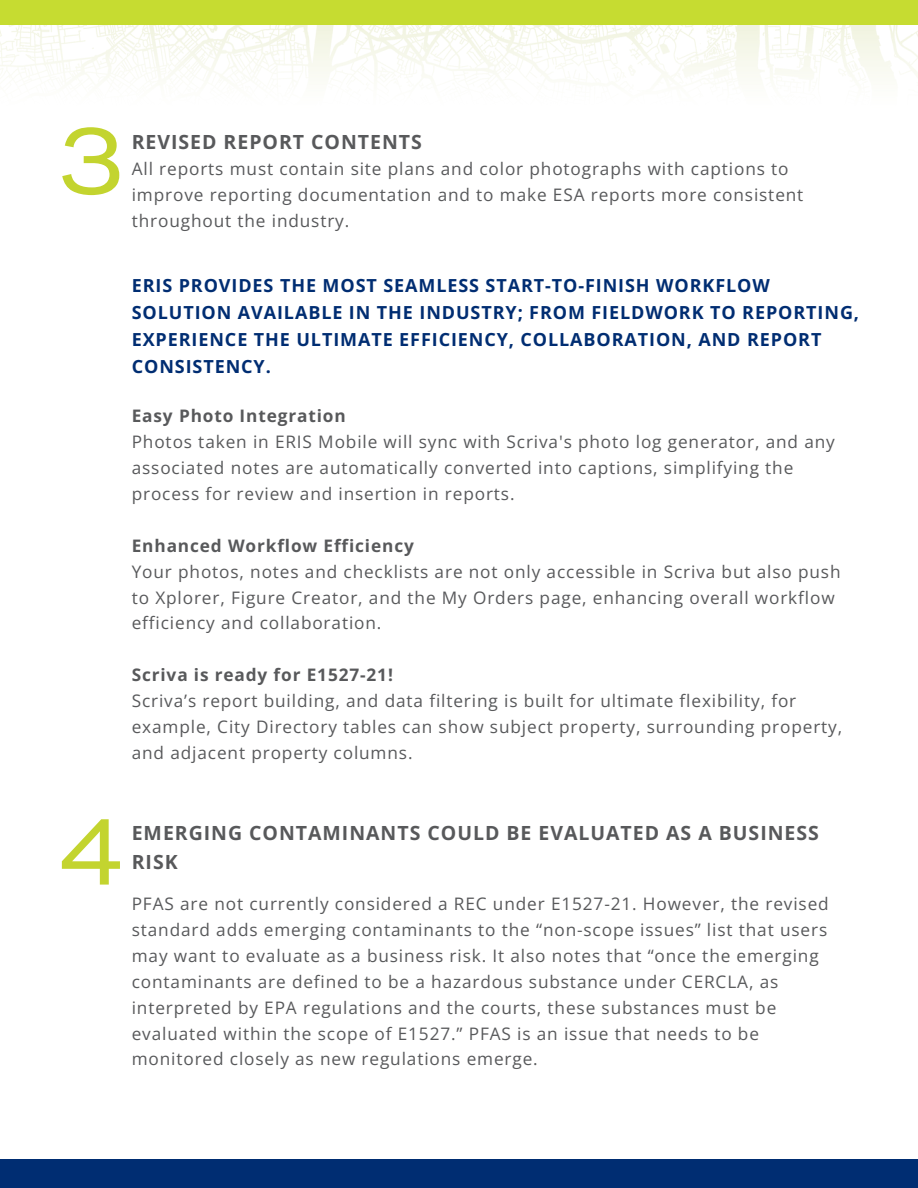
<style>
.page{position:relative;width:918px;height:1188px;background:#fff}
.page>*{position:absolute;margin:0;border:0;box-sizing:border-box;transform-origin:0 0}
.t1{font:expanded 94.95px "Akzidenz Grotesk Std";color:#c3d42f}
.t2{font:700 19.5px "Open Sans";letter-spacing:.05em;color:#58595b}
.t3{font:700 18px/27px "Open Sans";letter-spacing:.05em;color:#002d72}
.t4{font:17.25px/25.8px "Open Sans";letter-spacing:.05em;color:#58595b}
.t5{font:700 17.25px "Open Sans";letter-spacing:.05em;color:#58595b}
</style>
<div class="page">
<img style="left:0;top:25px;width:918px;height:54px">
<div style="left:0;top:0;width:918px;height:25px;background:#c6dc31"></div>
<div style="left:0;top:1160px;width:918px;height:28px;background:#002d72"></div>
<h1 class="t1" style="left:58px;top:106px;width:69px">3</h1>
<p class="t2" style="left:132px;top:128px;width:292px">REVISED REPORT CONTENTS</p>
<p class="t4" style="left:132px;top:156px;width:673px">All reports must contain site plans and color photographs with captions to improve reporting documentation and to make ESA reports more consistent throughout the industry.</p>
<p class="t3" style="left:132px;top:272px;width:729px">ERIS PROVIDES THE MOST SEAMLESS START-TO-FINISH WORKFLOW SOLUTION AVAILABLE IN THE INDUSTRY; FROM FIELDWORK TO REPORTING, EXPERIENCE THE ULTIMATE EFFICIENCY, COLLABORATION, AND REPORT CONSISTENCY.</p>
<p class="t5" style="left:132px;top:404px;width:215px">Easy Photo Integration</p>
<h1 class="t4" style="left:132px;top:429px;width:705px">Photos taken in ERIS Mobile will sync with Scriva's photo log generator, and any associated notes are automatically converted into captions, simplifying the process for review and insertion in reports.</h1>
<p class="t5" style="left:132px;top:533px;width:284px">Enhanced Workflow Efficiency</p>
<h1 class="t4" style="left:132px;top:558px;width:710px">Your photos, notes and checklists are not only accessible in Scriva but also push to Xplorer, Figure Creator, and the My Orders page, enhancing overall workflow efficiency and collaboration.</h1>
<p class="t5" style="left:132px;top:663px;width:263px">Scriva is ready for E1527-21!</p>
<p class="t4" style="left:132px;top:687px;width:712px">Scriva’s report building, and data filtering is built for ultimate flexibility, for example, City Directory tables can show subject property, surrounding property, and adjacent property columns.</p>
<p class="t1" style="left:58px;top:796px;width:69px">4</p>
<p class="t2" style="left:132px;top:819px;width:689px">EMERGING CONTAMINANTS COULD BE EVALUATED AS A BUSINESS</p>
<p class="t2" style="left:132px;top:848px;width:47px">RISK</p>
<p class="t4" style="left:132px;top:891px;width:699px">PFAS are not currently considered a REC under E1527-21. However, the revised standard adds emerging contaminants to the “non-scope issues” list that users may want to evaluate as a business risk. It also notes that “once the emerging contaminants are defined to be a hazardous substance under CERCLA, as interpreted by EPA regulations and the courts, these substances must be evaluated within the scope of E1527.” PFAS is an issue that needs to be monitored closely as new regulations emerge.</p>
</div>
